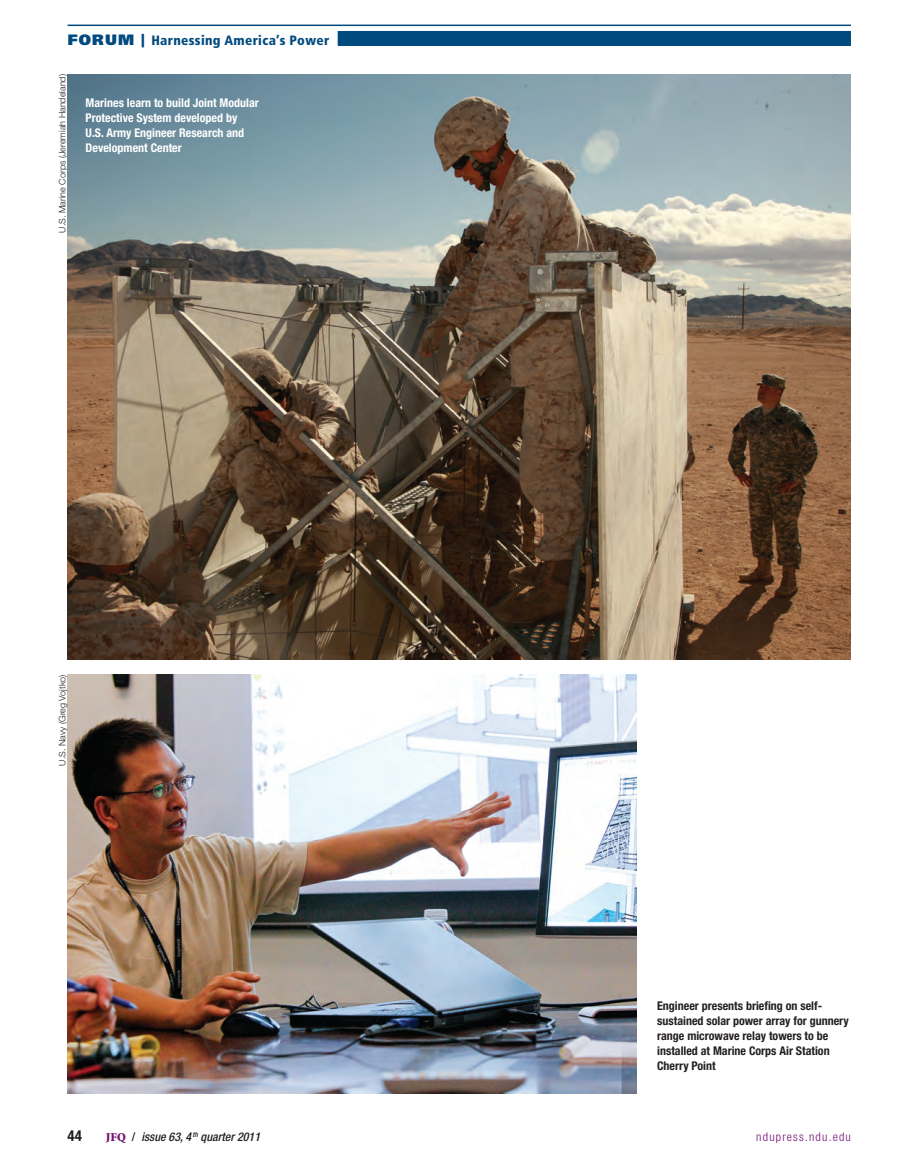
<style>
.page{position:relative;width:905px;height:1175px;background:#fff}
.page>*{position:absolute;margin:0;border:0;box-sizing:border-box;transform-origin:0 0}
.t1{font:700 condensed 15px "Helvetica Neue LT Std";color:#231f20}
.t2{font:900 condensed 13.5px "Frutiger LT Std";letter-spacing:.025em;color:#004a7f}
.PHOTO__Caption_White{font:700 condensed 12px/15px "Helvetica Neue LT Std";color:#231f20}
.PHOTO__Caption_White-2{font:700 condensed 12px/15px "Helvetica Neue LT Std";color:#fff}
.t3{font:italic 500 condensed 12px "Helvetica Neue LT Std";color:#231f20}
.t4{font:300 condensed 12px "Helvetica Neue LT Std";letter-spacing:.1em;color:#711271}
.PHOTO__Credit{font:300 9px "Helvetica Neue LT Std";color:#231f20}
.s1{font-stretch:normal;font-size:15px}
.s2{font-stretch:normal}
.s3{font-family:"Minion Std";font-weight:900;font-style:normal;font-stretch:normal;color:#711271}
.s4{font-style:normal}
</style>
<div class="page">
<div style="left:338px;top:31px;width:512px;height:15px;background:#004a7f"></div>
<hr style="left:68px;top:25px;width:782px;height:1px;background:#004a7f">
<img style="left:68px;top:674px;width:569px;height:419px">
<img style="left:68px;top:74px;width:782px;height:585px">
<p class="t2" style="left:68px;top:32px;width:263px"><span class="s1">FORUM</span> <span class="s2">|</span> Harnessing America’s Power</p>
<p class="PHOTO__Credit" style="left:57px;top:232px;width:160px;rotate:-90deg">U.S. Marine Corps (Jeremiah Handeland)</p>
<p class="PHOTO__Caption_White-2" style="left:86px;top:95px;width:175px">Marines learn to build Joint Modular<br>Protective System developed by<br>U.S. Army Engineer Research and<br>Development Center</p>
<p class="PHOTO__Credit" style="left:57px;top:765px;width:92px;rotate:-90deg">U.S. Navy (Greg Vojtko)</p>
<p class="PHOTO__Caption_White" style="left:657px;top:997px;width:193px">Engineer presents briefing on self&shy;sustained solar power array for gunnery range microwave relay towers to be installed at Marine Corps Air Station<br>Cherry Point</p>
<p class="t1" style="left:68px;top:1126px;width:16px">44</p>
<p class="t3" style="left:106px;top:1129px;width:156px"><span class="s3">JFQ</span> <span class="s4">/</span> issue 63, 4 <sup>th</sup> quarter 2011</p>
<p class="t4" style="left:756px;top:1129px;width:96px">ndupress.ndu.edu</p>
</div>
